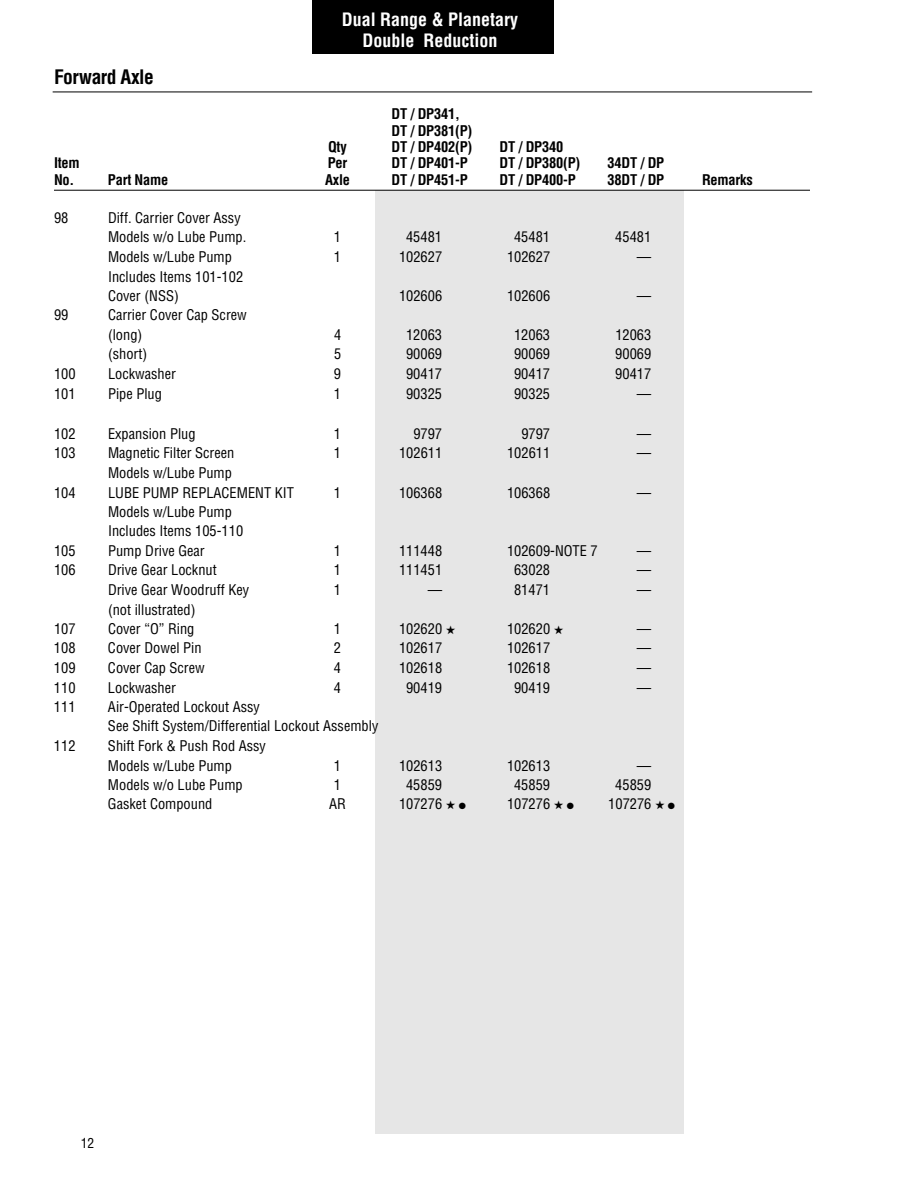
<style>
.page{position:relative;width:918px;height:1188px;background:#fff}
.page>*{position:absolute;margin:0;border:0;box-sizing:border-box;transform-origin:0 0}
.t1{font:700 condensed 19.5px "Helvetica";letter-spacing:-.02em;color:#000}
.t2{font:700 condensed 18px/21px "Helvetica";color:#fff;text-align:center}
.t3{font:condensed 14.4px/19.5px "Helvetica";color:#000}
.t4{font:700 condensed 14.4px/16.5px "Helvetica";letter-spacing:-.015em;color:#000}
.t5{font:condensed 13.5px "Helvetica";color:#000}
</style>
<div class="page">
<hr style="left:53px;top:92px;width:759px;height:1px;background:#000">
<div style="left:312px;top:0;width:242px;height:54px;background:#000"></div>
<div style="left:375px;top:191px;width:309px;height:943px;background:#e6e6e6"></div>
<hr style="left:54px;top:190px;width:756px;height:1px;background:#000">
<h1 class="t1" style="left:54px;top:69px;width:102px">Forward Axle</h1>
<p class="t2" style="left:342px;top:10px;width:178px">Dual Range &amp; Planetary<br>Double Reduction</p>
<p class="t4" style="left:392px;top:107px;width:82px">DT / DP341,<br>DT / DP381(P)</p>
<p class="t4" style="left:328px;top:140px;width:20px">Qty</p>
<p class="t4" style="left:392px;top:140px;width:82px">DT / DP402(P)</p>
<p class="t4" style="left:499px;top:140px;width:65px">DT / DP340</p>
<p class="t4" style="left:54px;top:156px;width:27px">Item</p>
<p class="t4" style="left:328px;top:156px;width:21px">Per</p>
<p class="t4" style="left:392px;top:156px;width:78px">DT / DP401-P</p>
<p class="t4" style="left:500px;top:156px;width:82px">DT / DP380(P)</p>
<p class="t4" style="left:608px;top:156px;width:58px">34DT / DP</p>
<p class="t4" style="left:54px;top:173px;width:116px">No. Part Name</p>
<p class="t4" style="left:325px;top:173px;width:27px">Axle</p>
<p class="t4" style="left:392px;top:173px;width:78px">DT / DP451-P</p>
<p class="t4" style="left:500px;top:173px;width:78px">DT / DP400-P</p>
<p class="t4" style="left:607px;top:173px;width:58px">38DT / DP</p>
<p class="t4" style="left:702px;top:173px;width:52px">Remarks</p>
<p class="t3" style="left:54px;top:209px;width:16px">98</p>
<p class="t3" style="left:108px;top:209px;width:140px">Diff. Carrier Cover Assy<br>Models w/o Lube Pump.</p>
<p class="t3" style="left:334px;top:229px;width:9px">1</p>
<p class="t3" style="left:406px;top:229px;width:38px">45481</p>
<p class="t3" style="left:514px;top:229px;width:38px">45481</p>
<p class="t3" style="left:615px;top:229px;width:38px">45481</p>
<p class="t3" style="left:108px;top:248px;width:126px">Models w/Lube Pump</p>
<p class="t3" style="left:334px;top:248px;width:9px">1</p>
<p class="t3" style="left:399px;top:248px;width:45px">102627</p>
<p class="t3" style="left:507px;top:248px;width:45px">102627</p>
<p class="t3" style="left:637px;top:248px;width:16px">—</p>
<p class="t3" style="left:108px;top:268px;width:137px">Includes Items 101-102<br>Cover (NSS)</p>
<p class="t3" style="left:399px;top:287px;width:45px">102606</p>
<p class="t3" style="left:507px;top:287px;width:45px">102606</p>
<p class="t3" style="left:637px;top:287px;width:16px">—</p>
<p class="t3" style="left:54px;top:307px;width:16px">99</p>
<p class="t3" style="left:108px;top:307px;width:140px">Carrier Cover Cap Screw (long)</p>
<p class="t3" style="left:334px;top:326px;width:9px">4</p>
<p class="t3" style="left:406px;top:326px;width:37px">12063</p>
<p class="t3" style="left:514px;top:326px;width:38px">12063</p>
<p class="t3" style="left:615px;top:326px;width:37px">12063</p>
<p class="t3" style="left:108px;top:346px;width:41px">(short)</p>
<p class="t3" style="left:334px;top:346px;width:9px">5</p>
<p class="t3" style="left:406px;top:346px;width:37px">90069</p>
<p class="t3" style="left:514px;top:346px;width:37px">90069</p>
<p class="t3" style="left:615px;top:346px;width:37px">90069</p>
<p class="t3" style="left:54px;top:365px;width:23px">100</p>
<p class="t3" style="left:108px;top:365px;width:69px">Lockwasher</p>
<p class="t3" style="left:334px;top:365px;width:9px">9</p>
<p class="t3" style="left:406px;top:365px;width:38px">90417</p>
<p class="t3" style="left:514px;top:365px;width:38px">90417</p>
<p class="t3" style="left:615px;top:365px;width:38px">90417</p>
<p class="t3" style="left:54px;top:385px;width:23px">101</p>
<p class="t3" style="left:108px;top:385px;width:56px">Pipe Plug</p>
<p class="t3" style="left:334px;top:385px;width:9px">1</p>
<p class="t3" style="left:406px;top:385px;width:38px">90325</p>
<p class="t3" style="left:514px;top:385px;width:38px">90325</p>
<p class="t3" style="left:637px;top:385px;width:16px">—</p>
<p class="t3" style="left:54px;top:425px;width:23px">102</p>
<p class="t3" style="left:108px;top:425px;width:89px">Expansion Plug</p>
<p class="t3" style="left:334px;top:425px;width:9px">1</p>
<p class="t3" style="left:413px;top:425px;width:30px">9797</p>
<p class="t3" style="left:521px;top:425px;width:30px">9797</p>
<p class="t3" style="left:637px;top:425px;width:16px">—</p>
<p class="t3" style="left:54px;top:445px;width:23px">103</p>
<p class="t3" style="left:108px;top:445px;width:128px">Magnetic Filter Screen</p>
<p class="t3" style="left:334px;top:445px;width:9px">1</p>
<p class="t3" style="left:399px;top:445px;width:45px">102611</p>
<p class="t3" style="left:507px;top:445px;width:45px">102611</p>
<p class="t3" style="left:637px;top:445px;width:16px">—</p>
<p class="t3" style="left:108px;top:464px;width:126px">Models w/Lube Pump</p>
<p class="t3" style="left:54px;top:484px;width:23px">104</p>
<p class="t3" style="left:108px;top:484px;width:188px">LUBE PUMP REPLACEMENT KIT</p>
<p class="t3" style="left:334px;top:484px;width:9px">1</p>
<p class="t3" style="left:399px;top:484px;width:45px">106368</p>
<p class="t3" style="left:507px;top:484px;width:45px">106368</p>
<p class="t3" style="left:637px;top:484px;width:16px">—</p>
<p class="t3" style="left:108px;top:503px;width:137px">Models w/Lube Pump<br>Includes Items 105-110</p>
<p class="t3" style="left:54px;top:542px;width:23px">105</p>
<p class="t3" style="left:108px;top:542px;width:98px">Pump Drive Gear</p>
<p class="t3" style="left:334px;top:542px;width:9px">1</p>
<p class="t3" style="left:399px;top:542px;width:45px">111448</p>
<p class="t3" style="left:507px;top:542px;width:92px">102609-NOTE 7</p>
<p class="t3" style="left:637px;top:542px;width:16px">—</p>
<p class="t3" style="left:54px;top:562px;width:23px">106</p>
<p class="t3" style="left:108px;top:562px;width:110px">Drive Gear Locknut</p>
<p class="t3" style="left:334px;top:562px;width:9px">1</p>
<p class="t3" style="left:399px;top:562px;width:45px">111451</p>
<p class="t3" style="left:514px;top:562px;width:38px">63028</p>
<p class="t3" style="left:637px;top:562px;width:16px">—</p>
<p class="t3" style="left:108px;top:581px;width:143px">Drive Gear Woodruff Key</p>
<p class="t3" style="left:334px;top:581px;width:9px">1</p>
<p class="t3" style="left:428px;top:581px;width:16px">—</p>
<p class="t3" style="left:514px;top:581px;width:38px">81471</p>
<p class="t3" style="left:637px;top:581px;width:16px">—</p>
<p class="t3" style="left:108px;top:601px;width:89px">(not illustrated)</p>
<p class="t3" style="left:54px;top:620px;width:23px">107</p>
<p class="t3" style="left:108px;top:620px;width:88px">Cover “O” Ring</p>
<p class="t3" style="left:334px;top:620px;width:9px">1</p>
<p class="t3" style="left:399px;top:620px;width:58px">102620 ★</p>
<p class="t3" style="left:507px;top:620px;width:58px">102620 ★</p>
<p class="t3" style="left:637px;top:620px;width:16px">—</p>
<p class="t3" style="left:54px;top:640px;width:23px">108</p>
<p class="t3" style="left:108px;top:640px;width:95px">Cover Dowel Pin</p>
<p class="t3" style="left:334px;top:640px;width:9px">2</p>
<p class="t3" style="left:399px;top:640px;width:45px">102617</p>
<p class="t3" style="left:507px;top:640px;width:45px">102617</p>
<p class="t3" style="left:637px;top:640px;width:16px">—</p>
<p class="t3" style="left:54px;top:659px;width:23px">109</p>
<p class="t3" style="left:108px;top:659px;width:98px">Cover Cap Screw</p>
<p class="t3" style="left:334px;top:659px;width:9px">4</p>
<p class="t3" style="left:399px;top:659px;width:45px">102618</p>
<p class="t3" style="left:507px;top:659px;width:45px">102618</p>
<p class="t3" style="left:637px;top:659px;width:16px">—</p>
<p class="t3" style="left:54px;top:679px;width:23px">110</p>
<p class="t3" style="left:108px;top:679px;width:69px">Lockwasher</p>
<p class="t3" style="left:334px;top:679px;width:9px">4</p>
<p class="t3" style="left:406px;top:679px;width:38px">90419</p>
<p class="t3" style="left:514px;top:679px;width:38px">90419</p>
<p class="t3" style="left:637px;top:679px;width:16px">—</p>
<p class="t3" style="left:54px;top:698px;width:23px">111</p>
<p class="t3" style="left:108px;top:698px;width:272px">Air-Operated Lockout Assy<br>See Shift System/Differential Lockout Assembly</p>
<p class="t3" style="left:54px;top:737px;width:23px">112</p>
<p class="t3" style="left:108px;top:737px;width:160px">Shift Fork &amp; Push Rod Assy<br>Models w/Lube Pump</p>
<p class="t3" style="left:334px;top:757px;width:9px">1</p>
<p class="t3" style="left:399px;top:757px;width:45px">102613</p>
<p class="t3" style="left:507px;top:757px;width:45px">102613</p>
<p class="t3" style="left:637px;top:757px;width:16px">—</p>
<p class="t3" style="left:108px;top:776px;width:136px">Models w/o Lube Pump</p>
<p class="t3" style="left:334px;top:776px;width:9px">1</p>
<p class="t3" style="left:406px;top:776px;width:38px">45859</p>
<p class="t3" style="left:514px;top:776px;width:38px">45859</p>
<p class="t3" style="left:615px;top:776px;width:38px">45859</p>
<p class="t3" style="left:108px;top:796px;width:106px">Gasket Compound</p>
<p class="t3" style="left:329px;top:796px;width:18px">AR</p>
<p class="t3" style="left:399px;top:796px;width:68px">107276 ★ ●</p>
<p class="t3" style="left:507px;top:796px;width:68px">107276 ★ ●</p>
<p class="t3" style="left:608px;top:796px;width:68px">107276 ★ ●</p>
<p class="t5" style="left:81px;top:1137px;width:15px">12</p>
</div>
